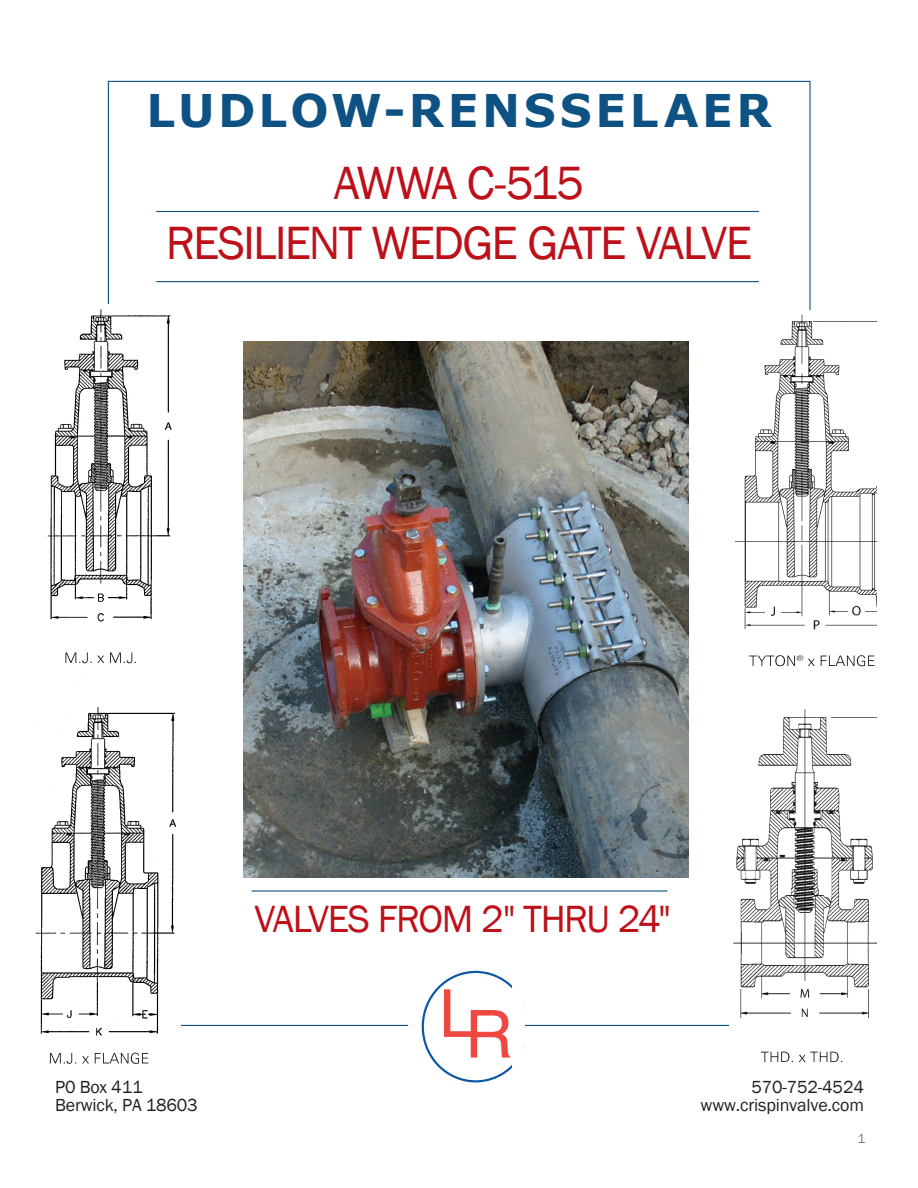
<style>
.page{position:relative;width:918px;height:1188px;background:#fff}
.page>*{position:absolute;margin:0;border:0;box-sizing:border-box;transform-origin:0 0}
.t1{font:66.3px "Helvetica";color:#ef4841}
.Title_-_Light_24pt_3{font:48px "Franklin Gothic";letter-spacing:-.04em;color:#bd1019}
.Title_-_Light_24pt_3-2{font:700 45px "Verdana";letter-spacing:.08em;color:#0e5283}
.Title_-_Light_24pt_3-3{font:39px "Franklin Gothic";letter-spacing:-.04em;color:#bd1019}
.Caption_-_Light_7pt{font:18px "Franklin Gothic";letter-spacing:-.01em;color:#231f20}
.Page_Number_-_Light{font:13.5px "Franklin Gothic";color:#7c7d81}
</style>
<div class="page">
<img style="left:243px;top:342px;width:445px;height:536px">
<hr style="left:156px;top:211px;width:603px;height:1px;background:#0e5283">
<hr style="left:156px;top:281px;width:603px;height:1px;background:#0e5283">
<img style="left:35px;top:309px;width:141px;height:755px">
<img style="left:733px;top:314px;width:144px;height:749px">
<hr style="left:252px;top:890px;width:415px;height:2px;background:#0e5283">
<svg style="left:422px;top:971px;width:90px;height:111px"></svg>
<p class="Title_-_Light_24pt_3-2" style="left:146px;top:78px;width:627px">LUDLOW-RENSSELAER</p>
<p class="Title_-_Light_24pt_3" style="left:334px;top:153px;width:252px">AWWA C-515</p>
<p class="Title_-_Light_24pt_3" style="left:166px;top:213px;width:588px">RESILIENT WEDGE GATE VALVE</p>
<p class="Title_-_Light_24pt_3-3" style="left:255px;top:895px;width:418px">VALVES FROM 2" THRU 24"</p>
<p class="Caption_-_Light_7pt" style="left:55px;top:1075px;width:89px">P0 Box 411</p>
<p class="Caption_-_Light_7pt" style="left:55px;top:1093px;width:144px">Berwick, PA 18603</p>
<p class="t1" style="left:439px;top:973px;width:75px">LR</p>
<p class="Caption_-_Light_7pt" style="left:751px;top:1075px;width:114px">570-752-4524</p>
<p class="Caption_-_Light_7pt" style="left:701px;top:1093px;width:165px">www.crispinvalve.com</p>
<p class="Page_Number_-_Light" style="left:858px;top:1130px;width:9px">1</p>
</div>
